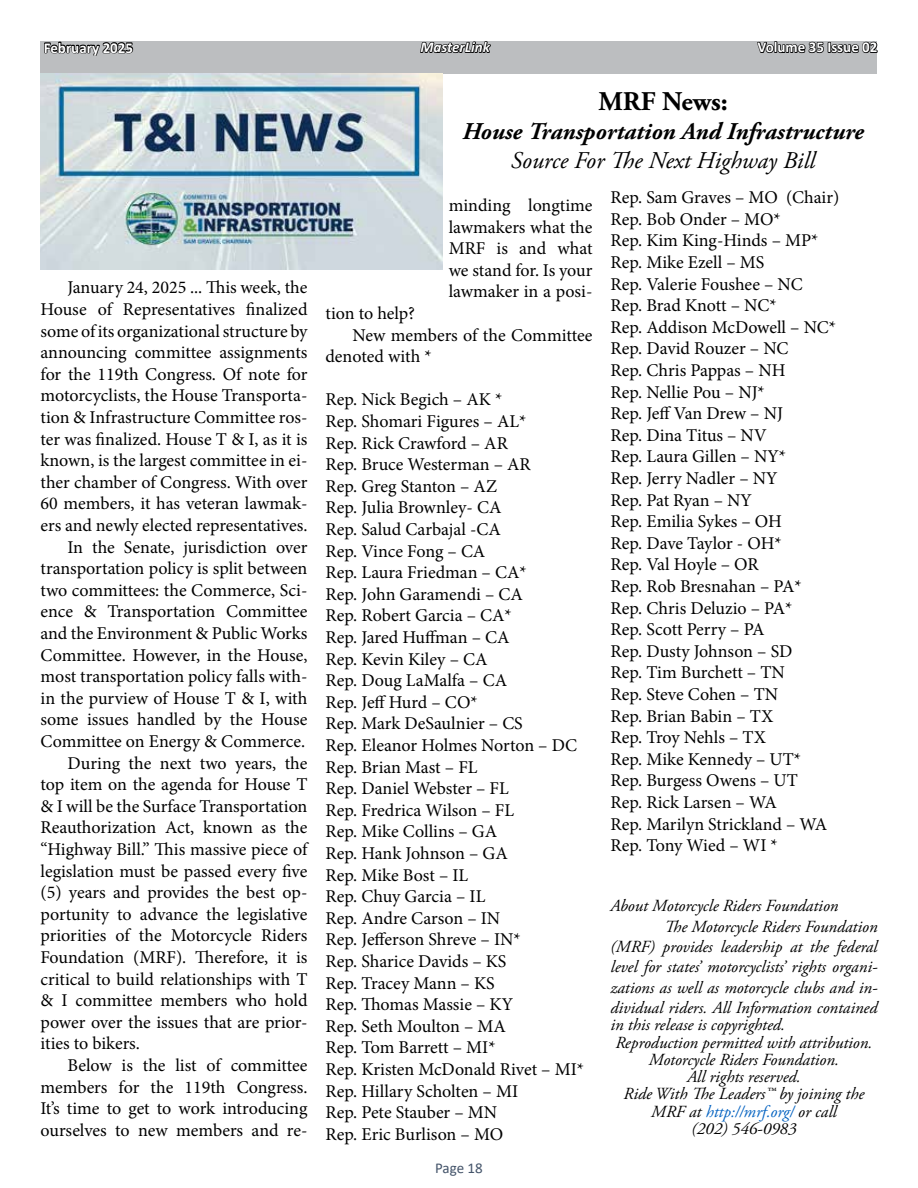
<style>
.page{position:relative;width:918px;height:1188px;background:#fff}
.page>*{position:absolute;margin:0;border:0;box-sizing:border-box;transform-origin:0 0}
.t1{font:700 27px "Adobe Garamond Pro";color:#000}
.t2{font:italic 700 24px "Adobe Garamond Pro";color:#000}
.t3{font:italic 24px "Adobe Garamond Pro";color:#000}
.t4{font:18px/21.6px "Minion Pro";color:#000}
.t5{font:italic 16.95px "Adobe Garamond Pro";color:#000}
.t6{font:italic 16.95px "Adobe Garamond Pro";color:#0563c1}
.t7{font:700 15px "Calibri";color:#fff}
.t8{font:italic 700 15px "Calibri";color:#fff}
.t9{font:15px "Calibri";letter-spacing:-.005em;color:#44546a}
.s1{color:#000}
</style>
<div class="page">
<div style="left:40px;top:41px;width:838px;height:32px;background:#bcbec0"></div>
<svg style="left:44px;top:41px;width:90px;height:15px"></svg>
<svg style="left:757px;top:41px;width:121px;height:19px"></svg>
<svg style="left:420px;top:41px;width:71px;height:13px"></svg>
<img style="left:40px;top:73px;width:402px;height:197px">
<p class="t7" style="left:44px;top:37px;width:91px">February 2025</p>
<p class="t8" style="left:420px;top:37px;width:71px">MasterLink</p>
<p class="t7" style="left:758px;top:37px;width:121px">Volume 35 Issue 02</p>
<h1 class="t1" style="left:598px;top:86px;width:131px">MRF News:</h1>
<h2 class="t2" style="left:463px;top:118px;width:403px">House Transportation And Infrastructure</h2>
<h2 class="t3" style="left:511px;top:146px;width:306px">Source For The Next Highway Bill</h2>
<p class="t4" style="left:68px;top:277px;width:241px">January 24, 2025 ... This week, the</p>
<p class="t4" style="left:40px;top:299px;width:269px">House of Representatives finalized</p>
<p class="t4" style="left:41px;top:320px;width:269px">some of its organizational structure by</p>
<p class="t4" style="left:41px;top:342px;width:269px">announcing committee assignments</p>
<p class="t4" style="left:41px;top:363px;width:269px">for the 119th Congress. Of note for</p>
<p class="t4" style="left:41px;top:385px;width:269px">motorcyclists, the House Transporta-</p>
<p class="t4" style="left:41px;top:407px;width:269px">tion &amp; Infrastructure Committee ros-</p>
<p class="t4" style="left:41px;top:428px;width:268px">ter was finalized. House T &amp; I, as it is</p>
<p class="t4" style="left:40px;top:450px;width:268px">known, is the largest committee in ei-</p>
<p class="t4" style="left:40px;top:471px;width:269px">ther chamber of Congress. With over</p>
<p class="t4" style="left:40px;top:493px;width:269px">60 members, it has veteran lawmak-</p>
<p class="t4" style="left:40px;top:515px;width:268px">ers and newly elected representatives.</p>
<p class="t4" style="left:67px;top:536px;width:241px">In the Senate, jurisdiction over</p>
<p class="t4" style="left:40px;top:558px;width:269px">transportation policy is split between</p>
<p class="t4" style="left:40px;top:579px;width:268px">two committees: the Commerce, Sci-</p>
<p class="t4" style="left:40px;top:601px;width:269px">ence &amp; Transportation Committee</p>
<p class="t4" style="left:40px;top:623px;width:268px">and the Environment &amp; Public Works</p>
<p class="t4" style="left:40px;top:644px;width:269px">Committee. However, in the House,</p>
<p class="t4" style="left:41px;top:666px;width:268px">most transportation policy falls with-</p>
<p class="t4" style="left:41px;top:687px;width:268px">in the purview of House T &amp; I, with</p>
<p class="t4" style="left:41px;top:709px;width:268px">some issues handled by the House</p>
<p class="t4" style="left:41px;top:731px;width:266px">Committee on Energy &amp; Commerce.</p>
<p class="t4" style="left:68px;top:752px;width:241px">During the next two years, the</p>
<p class="t4" style="left:41px;top:774px;width:268px">top item on the agenda for House T</p>
<p class="t4" style="left:40px;top:795px;width:269px">&amp; I will be the Surface Transportation</p>
<p class="t4" style="left:40px;top:817px;width:269px">Reauthorization Act, known as the</p>
<p class="t4" style="left:40px;top:839px;width:268px">“Highway Bill.” This massive piece of</p>
<p class="t4" style="left:40px;top:860px;width:269px">legislation must be passed every five</p>
<p class="t4" style="left:40px;top:882px;width:268px">(5) years and provides the best op-</p>
<p class="t4" style="left:40px;top:903px;width:268px">portunity to advance the legislative</p>
<p class="t4" style="left:40px;top:925px;width:268px">priorities of the Motorcycle Riders</p>
<p class="t4" style="left:40px;top:947px;width:268px">Foundation (MRF). Therefore, it is</p>
<p class="t4" style="left:40px;top:968px;width:268px">critical to build relationships with T</p>
<p class="t4" style="left:40px;top:990px;width:269px">&amp; I committee members who hold</p>
<p class="t4" style="left:40px;top:1011px;width:268px">power over the issues that are prior-</p>
<p class="t4" style="left:40px;top:1033px;width:101px">ities to bikers.</p>
<p class="t4" style="left:67px;top:1055px;width:241px">Below is the list of committee</p>
<p class="t4" style="left:40px;top:1076px;width:268px">members for the 119th Congress.</p>
<p class="t4" style="left:40px;top:1098px;width:268px">It’s time to get to work introducing</p>
<p class="t4" style="left:40px;top:1119px;width:268px">ourselves to new members and re-</p>
<p class="t4" style="left:449px;top:194px;width:145px;text-align:justify">minding longtime lawmakers what the MRF is and what we stand for. Is your lawmaker in a posi-</p>
<p class="t4" style="left:325px;top:302px;width:91px">tion to help?</p>
<p class="t4" style="left:352px;top:324px;width:241px">New members of the Committee</p>
<p class="t4" style="left:325px;top:346px;width:108px">denoted with *</p>
<p class="t4" style="left:325px;top:389px;width:260px">Rep. Nick Begich – AK *<br>Rep. Shomari Figures – AL*<br>Rep. Rick Crawford – AR<br>Rep. Bruce Westerman – AR<br>Rep. Greg Stanton – AZ<br>Rep. Julia Brownley- CA<br>Rep. Salud Carbajal -CA<br>Rep. Vince Fong – CA<br>Rep. Laura Friedman – CA*<br>Rep. John Garamendi – CA<br>Rep. Robert Garcia – CA*<br>Rep. Jared Huffman – CA<br>Rep. Kevin Kiley – CA<br>Rep. Doug LaMalfa – CA<br>Rep. Jeff Hurd – CO*<br>Rep. Mark DeSaulnier – CS<br>Rep. Eleanor Holmes Norton – DC<br>Rep. Brian Mast – FL<br>Rep. Daniel Webster – FL<br>Rep. Fredrica Wilson – FL<br>Rep. Mike Collins – GA<br>Rep. Hank Johnson – GA<br>Rep. Mike Bost – IL<br>Rep. Chuy Garcia – IL<br>Rep. Andre Carson – IN<br>Rep. Jefferson Shreve – IN*<br>Rep. Sharice Davids – KS<br>Rep. Tracey Mann – KS<br>Rep. Thomas Massie – KY<br>Rep. Seth Moulton – MA<br>Rep. Tom Barrett – MI*<br>Rep. Kristen McDonald Rivet – MI*<br>Rep. Hillary Scholten – MI<br>Rep. Pete Stauber – MN<br>Rep. Eric Burlison – MO</p>
<p class="t9" style="left:435px;top:1158px;width:49px">Page 18</p>
<p class="t4" style="left:610px;top:187px;width:230px">Rep. Sam Graves – MO (Chair)<br>Rep. Bob Onder – MO*<br>Rep. Kim King-Hinds – MP*<br>Rep. Mike Ezell – MS<br>Rep. Valerie Foushee – NC<br>Rep. Brad Knott – NC*<br>Rep. Addison McDowell – NC*<br>Rep. David Rouzer – NC<br>Rep. Chris Pappas – NH<br>Rep. Nellie Pou – NJ*<br>Rep. Jeff Van Drew – NJ<br>Rep. Dina Titus – NV<br>Rep. Laura Gillen – NY*<br>Rep. Jerry Nadler – NY<br>Rep. Pat Ryan – NY<br>Rep. Emilia Sykes – OH<br>Rep. Dave Taylor - OH*<br>Rep. Val Hoyle – OR<br>Rep. Rob Bresnahan – PA*<br>Rep. Chris Deluzio – PA*<br>Rep. Scott Perry – PA<br>Rep. Dusty Johnson – SD<br>Rep. Tim Burchett – TN<br>Rep. Steve Cohen – TN<br>Rep. Brian Babin – TX<br>Rep. Troy Nehls – TX<br>Rep. Mike Kennedy – UT*<br>Rep. Burgess Owens – UT<br>Rep. Rick Larsen – WA<br>Rep. Marilyn Strickland – WA<br>Rep. Tony Wied – WI *</p>
<p class="t5" style="left:610px;top:896px;width:229px">About Motorcycle Riders Foundation</p>
<p class="t5" style="left:665px;top:916px;width:215px">The Motorcycle Riders Foundation</p>
<p class="t5" style="left:610px;top:937px;width:269px">(MRF) provides leadership at the federal</p>
<p class="t5" style="left:610px;top:957px;width:268px">level for states’ motorcyclists’ rights organi-</p>
<p class="t5" style="left:610px;top:977px;width:268px">zations as well as motorcycle clubs and in-</p>
<p class="t5" style="left:610px;top:998px;width:269px">dividual riders. All Information contained</p>
<p class="t5" style="left:610px;top:1015px;width:176px">in this release is copyrighted.</p>
<p class="t5" style="left:615px;top:1032px;width:259px">Reproduction permitted with attribution.</p>
<p class="t5" style="left:649px;top:1049px;width:192px">Motorcycle Riders Foundation.</p>
<p class="t5" style="left:687px;top:1067px;width:115px">All rights reserved.</p>
<p class="t5" style="left:624px;top:1084px;width:242px">Ride With The Leaders™ by joining the</p>
<p class="t6" style="left:651px;top:1101px;width:187px"><span class="s1">MRF at</span> http://mrf.org/ <span class="s1">or call</span></p>
<p class="t5" style="left:691px;top:1118px;width:107px">(202) 546-0983</p>
</div>
